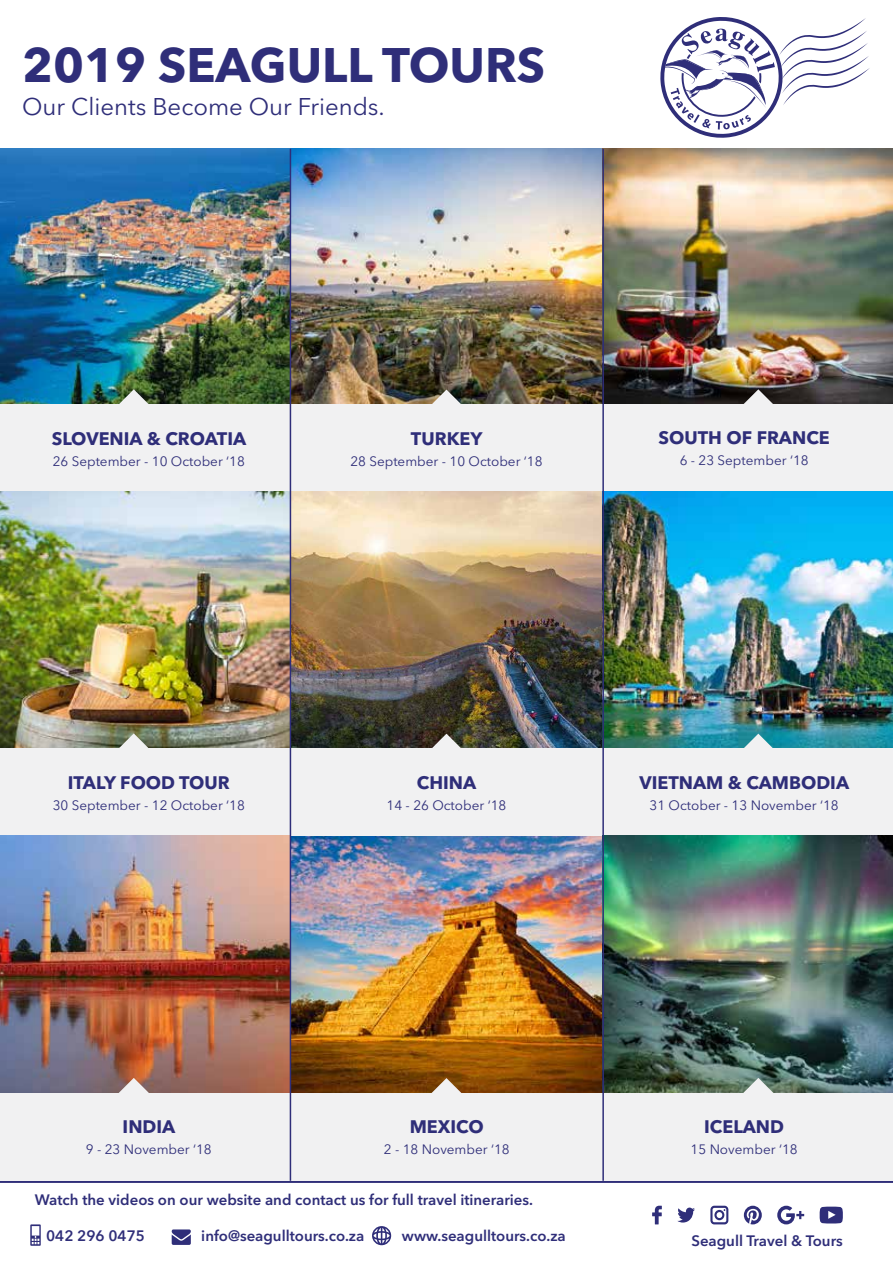
<style>
.page{position:relative;width:893px;height:1263px;background:#fff}
.page>*{position:absolute;margin:0;border:0;box-sizing:border-box;transform-origin:0 0}
.t1{font:700 48px "Avenir Next LT Pro";color:#2f2e79}
.t2{font:24px "Avenir Next LT Pro";color:#2f2e79}
.t3{font:700 18px "Avenir Next LT Pro";color:#2f2e79}
.t4{font:600 15px "Avenir Next LT Pro";color:#2f2e79}
.t5{font:13.5px "Avenir Next LT Pro";color:#2f2e79}
</style>
<div class="page">
<svg style="left:372px;top:1226px;width:19px;height:19px"></svg>
<svg style="left:172px;top:1229px;width:19px;height:16px"></svg>
<hr style="left:0;top:1181px;width:893px;height:2px;background:#2f2e79">
<svg style="left:30px;top:1224px;width:11px;height:22px"></svg>
<svg style="left:744px;top:1206px;width:18px;height:18px"></svg>
<svg style="left:652px;top:1206px;width:10px;height:18px"></svg>
<svg style="left:677px;top:1207px;width:18px;height:15px"></svg>
<svg style="left:777px;top:1206px;width:27px;height:18px"></svg>
<svg style="left:820px;top:1206px;width:23px;height:17px"></svg>
<svg style="left:710px;top:1206px;width:18px;height:18px"></svg>
<img style="left:0;top:148px;width:291px;height:257px">
<div style="left:0;top:405px;width:291px;height:87px;background:#f1f1f2"></div>
<svg style="left:119px;top:389px;width:30px;height:16px"></svg>
<img style="left:291px;top:148px;width:311px;height:257px">
<div style="left:291px;top:405px;width:311px;height:87px;background:#f1f1f2"></div>
<svg style="left:431px;top:390px;width:30px;height:15px"></svg>
<img style="left:602px;top:148px;width:291px;height:257px">
<div style="left:602px;top:405px;width:291px;height:87px;background:#f1f1f2"></div>
<svg style="left:743px;top:389px;width:30px;height:16px"></svg>
<img style="left:0;top:491px;width:290px;height:258px">
<div style="left:0;top:749px;width:291px;height:87px;background:#f1f1f2"></div>
<svg style="left:119px;top:733px;width:30px;height:16px"></svg>
<img style="left:291px;top:491px;width:311px;height:258px">
<div style="left:291px;top:749px;width:311px;height:87px;background:#f1f1f2"></div>
<svg style="left:431px;top:734px;width:30px;height:15px"></svg>
<img style="left:291px;top:836px;width:311px;height:257px">
<div style="left:291px;top:1093px;width:311px;height:87px;background:#f1f1f2"></div>
<svg style="left:431px;top:1078px;width:30px;height:15px"></svg>
<img style="left:0;top:836px;width:290px;height:257px">
<div style="left:0;top:1093px;width:291px;height:87px;background:#f1f1f2"></div>
<svg style="left:119px;top:1078px;width:30px;height:15px"></svg>
<img style="left:604px;top:491px;width:289px;height:258px">
<div style="left:602px;top:749px;width:291px;height:87px;background:#f1f1f2"></div>
<svg style="left:743px;top:734px;width:30px;height:15px"></svg>
<img style="left:604px;top:836px;width:289px;height:257px">
<div style="left:602px;top:1093px;width:291px;height:87px;background:#f1f1f2"></div>
<svg style="left:743px;top:1078px;width:30px;height:15px"></svg>
<hr style="left:290px;top:149px;width:1px;height:1032px;background:#2f2e79">
<hr style="left:602px;top:149px;width:2px;height:1032px;background:#2f2e79">
<svg style="left:660px;top:17px;width:210px;height:121px"></svg>
<h1 class="t1" style="left:22px;top:36px;width:525px">2019 SEAGULL toURS</h1>
<h2 class="t2" style="left:22px;top:93px;width:364px">Our Clients Become Our Friends.</h2>
<h3 class="t3" style="left:52px;top:427px;width:196px">SLOVENIA &amp; CROATIA</h3>
<p class="t5" style="left:53px;top:453px;width:194px">26 September - 10 October ‘18</p>
<h3 class="t3" style="left:411px;top:427px;width:73px">TURKEY</h3>
<p class="t5" style="left:350px;top:453px;width:194px">28 September - 10 October ‘18</p>
<h3 class="t3" style="left:658px;top:427px;width:173px">SOUTH OF FRANCE</h3>
<p class="t5" style="left:680px;top:453px;width:130px">6 - 23 September ‘18</p>
<h3 class="t3" style="left:68px;top:771px;width:163px">ITALY FOOD TOUR</h3>
<p class="t5" style="left:53px;top:797px;width:194px">30 September - 12 October ‘18</p>
<h3 class="t3" style="left:417px;top:771px;width:61px">CHINA</h3>
<p class="t5" style="left:387px;top:797px;width:121px">14 - 26 October ‘18</p>
<h3 class="t3" style="left:639px;top:771px;width:211px">VIETNAM &amp; CAMBODIA</h3>
<p class="t5" style="left:650px;top:797px;width:191px">31 October - 13 November ‘18</p>
<h3 class="t3" style="left:123px;top:1116px;width:54px">INDIA</h3>
<p class="t5" style="left:86px;top:1141px;width:127px">9 - 23 November ‘18</p>
<h3 class="t3" style="left:410px;top:1116px;width:76px">MEXICO</h3>
<p class="t5" style="left:384px;top:1141px;width:127px">2 - 18 November ‘18</p>
<p class="t4" style="left:35px;top:1190px;width:500px">Watch the videos on our website and contact us for full travel itineraries.</p>
<p class="t4" style="left:46px;top:1226px;width:101px">042 296 0475</p>
<p class="t4" style="left:201px;top:1226px;width:165px">info@seagulltours.co.za</p>
<p class="t4" style="left:402px;top:1226px;width:165px">www.seagulltours.co.za</p>
<h3 class="t3" style="left:704px;top:1115px;width:81px">ICELAND</h3>
<p class="t5" style="left:691px;top:1141px;width:109px">15 November ‘18</p>
<p class="t4" style="left:691px;top:1231px;width:153px">Seagull Travel &amp; Tours</p>
</div>
